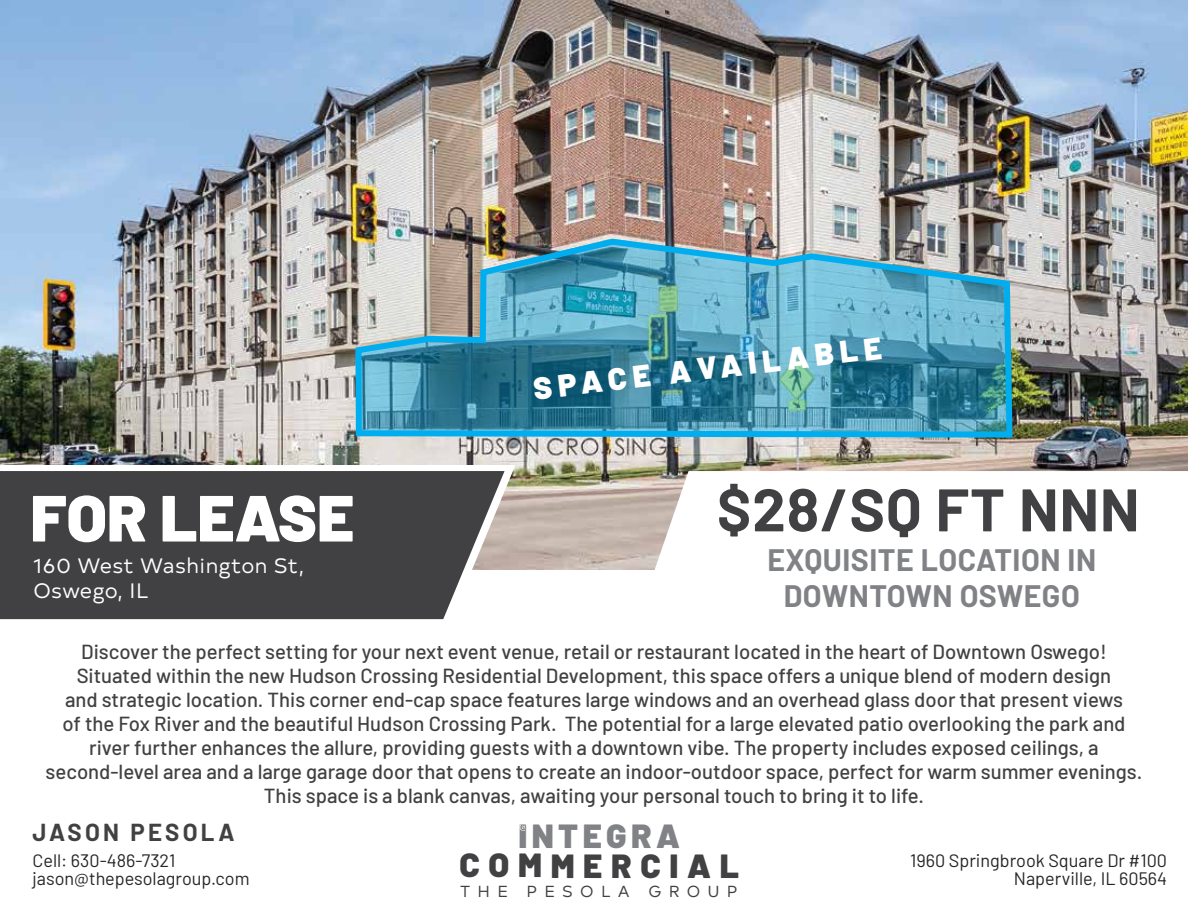
<style>
.page{position:relative;width:1188px;height:918px;background:#fff}
.page>*{position:absolute;margin:0;border:0;box-sizing:border-box;transform-origin:0 0}
.t1{font:900 65.1px "Barlow";color:#fff}
.t2{font:700 59.85px "Barlow";letter-spacing:.015em;color:#414042}
.t3{font:900 33.45px "Barlow";letter-spacing:.255em;color:#414042}
.t4{font:900 33.45px "Barlow";letter-spacing:.13em;color:#808285}
.t5{font:900 31.05px "Barlow";color:#fff}
.t6{font:700 30.3px/36.5px "Barlow";letter-spacing:.015em;color:#808285;text-align:center}
.t7{font:700 24px "Barlow";letter-spacing:.135em;color:#414042}
.t8{font:20.85px/25px "Typold";letter-spacing:.02em;color:#fff}
.t9{font:500 20.4px/24px "Barlow";color:#414042;text-align:center}
.t10{font:18px/18px "Barlow";color:#252526;text-align:right}
.t11{font:16.05px "Typold";letter-spacing:.45em;color:#414042}
</style>
<div class="page">
<img style="left:0;top:0;width:1188px;height:570px">
<svg style="left:0;top:465px;width:515px;height:105px"></svg>
<div style="left:0;top:471px;width:505px;height:148px;background:#414042"></div>
<svg style="left:638px;top:471px;width:550px;height:99px"></svg>
<img style="left:352px;top:236px;width:664px;height:205px">
<h3 class="t5" style="left:531px;top:366px;width:352px;rotate:-7deg">SPACE AVAILABLE</h3>
<h1 class="t1" style="left:30px;top:469px;width:325px">FOR LEASE</h1>
<h2 class="t2" style="left:717px;top:466px;width:424px">$28/SQ FT NNN</h2>
<h3 class="t6" style="left:767px;top:539px;width:330px">EXQUISITE LOCATION IN<br>DOWNTOWN OSWEGO</h3>
<p class="t8" style="left:34px;top:552px;width:272px">160 West Washington St,<br>Oswego, IL</p>
<p class="t9" style="left:46px;top:638px;width:1098px">Discover the perfect setting for your next event venue, retail or restaurant located in the heart of Downtown Oswego!<br>Situated within the new Hudson Crossing Residential Development, this space offers a unique blend of modern design<br>and strategic location. This corner end-cap space features large windows and an overhead glass door that present views<br>of the Fox River and the beautiful Hudson Crossing Park. The potential for a large elevated patio overlooking the park and river further enhances the allure, providing guests with a downtown vibe. The property includes exposed ceilings, a second-level area and a large garage door that opens to create an indoor-outdoor space, perfect for warm summer evenings.<br>This space is a blank canvas, awaiting your personal touch to bring it to life.</p>
<p class="t7" style="left:33px;top:815px;width:203px">JASON PESOLA</p>
<p class="t10" style="left:910px;top:850px;width:258px">1960 Springbrook Square Dr #100<br>Naperville, IL 60564</p>
<h3 class="t4" style="left:518px;top:811px;width:163px">INTEGRA</h3>
<p class="t10" style="left:32px;top:850px;width:219px;text-align:left">Cell: 630-486-7321 jason@thepesolagroup.com</p>
<h3 class="t3" style="left:459px;top:840px;width:281px">COMMERCIAL</h3>
<p class="t11" style="left:460px;top:879px;width:279px">THE PESOLA GROUP</p>
</div>
